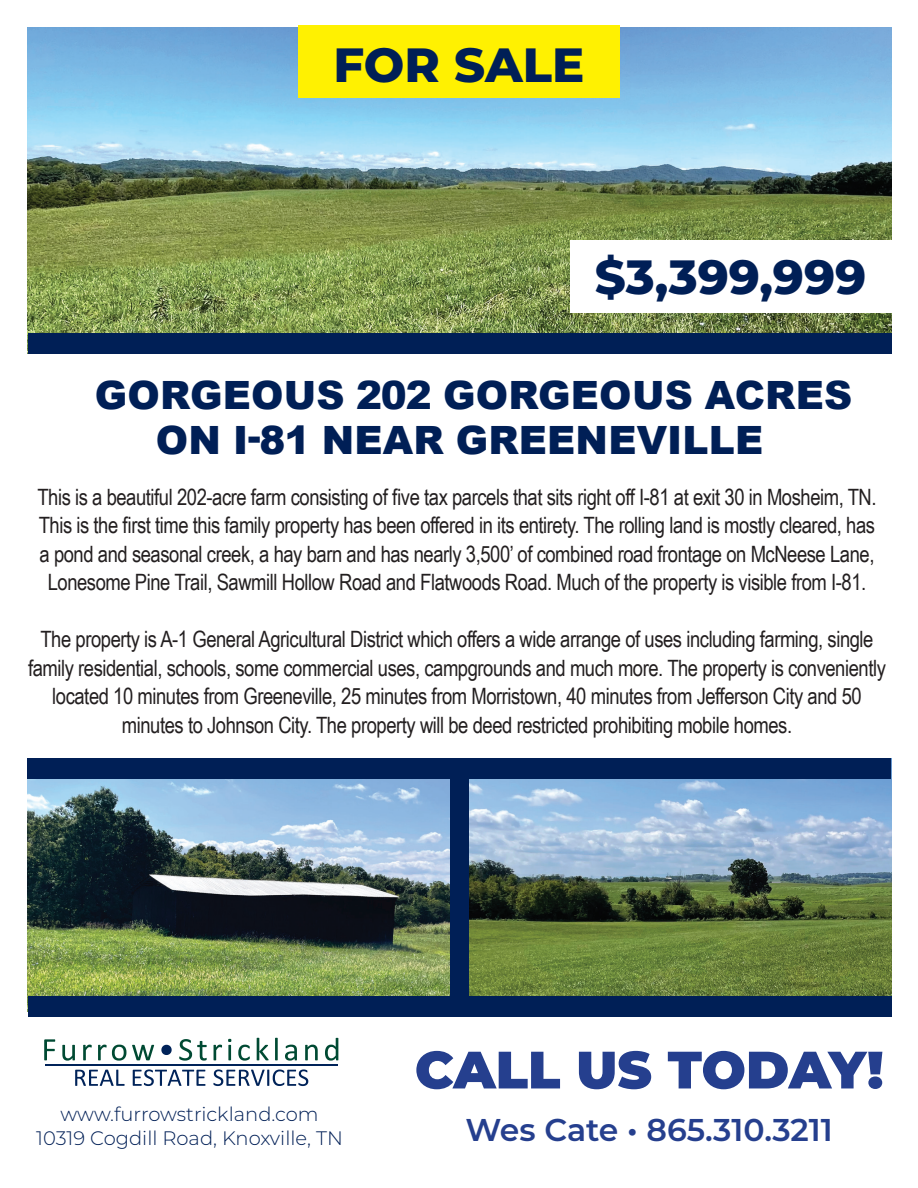
<style>
.page{position:relative;width:918px;height:1188px;background:#fff}
.page>*{position:absolute;margin:0;border:0;box-sizing:border-box;transform-origin:0 0}
.t1{font:900 52.5px "Montserrat";letter-spacing:-.005em;color:#253f8e}
.t2{font:800 48px "Montserrat";color:#001f56}
.t3{font:900 39px/45px "Arial";letter-spacing:.005em;color:#001f56}
.t4{font:600 31.5px "Montserrat";color:#253f8e}
.t5{font:22.5px/28.5px "Arial Narrow";letter-spacing:-.02em;color:#231f20;text-align:center}
.t6{font:300 19.5px/24px "Montserrat";color:#001f56;text-align:center}
</style>
<div class="page">
<img style="left:27px;top:27px;width:865px;height:327px">
<div style="left:28px;top:333px;width:864px;height:21px;background:#001f56"></div>
<svg style="left:44px;top:1039px;width:11px;height:21px"></svg>
<svg style="left:62px;top:1045px;width:13px;height:16px"></svg>
<svg style="left:83px;top:1045px;width:9px;height:15px"></svg>
<svg style="left:98px;top:1045px;width:28px;height:16px"></svg>
<svg style="left:132px;top:1045px;width:22px;height:15px"></svg>
<svg style="left:161px;top:1045px;width:11px;height:10px"></svg>
<svg style="left:179px;top:1039px;width:28px;height:22px"></svg>
<svg style="left:214px;top:1045px;width:8px;height:15px"></svg>
<svg style="left:228px;top:1039px;width:3px;height:21px"></svg>
<svg style="left:238px;top:1045px;width:12px;height:16px"></svg>
<svg style="left:257px;top:1038px;width:12px;height:22px"></svg>
<svg style="left:275px;top:1038px;width:3px;height:22px"></svg>
<svg style="left:285px;top:1045px;width:12px;height:16px"></svg>
<svg style="left:305px;top:1045px;width:13px;height:15px"></svg>
<svg style="left:325px;top:1038px;width:13px;height:23px"></svg>
<svg style="left:75px;top:1070px;width:50px;height:16px"></svg>
<svg style="left:133px;top:1069px;width:72px;height:17px"></svg>
<svg style="left:213px;top:1069px;width:95px;height:17px"></svg>
<hr style="left:45px;top:1064px;width:293px;height:1px;background:#002359">
<div style="left:570px;top:240px;width:322px;height:73px;background:#fff"></div>
<img style="left:28px;top:758px;width:864px;height:238px">
<div style="left:450px;top:758px;width:19px;height:253px;background:#001f56"></div>
<div style="left:27px;top:758px;width:864px;height:21px;background:#001f56"></div>
<div style="left:28px;top:996px;width:864px;height:20px;background:#001f56"></div>
<div style="left:298px;top:26px;width:322px;height:72px;background:#fff101"></div>
<h2 class="t2" style="left:333px;top:30px;width:252px">FOR SALE</h2>
<h2 class="t2" style="left:595px;top:241px;width:273px">$3,399,999</h2>
<h3 class="t3" style="left:156px;top:371px;width:698px;text-indent:-61px">GORGEOUS 202 GORGEOUS ACRES<br>ON I-81 NEAR GREENEVILLE</h3>
<p class="t5" style="left:37px;top:482px;width:841px">This is a beautiful 202-acre farm consisting of five tax parcels that sits right off I-81 at exit 30 in Mosheim, TN.<br>This is the first time this family property has been offered in its entirety. The rolling land is mostly cleared, has a pond and seasonal creek, a hay barn and has nearly 3,500’ of combined road frontage on McNeese Lane, Lonesome Pine Trail, Sawmill Hollow Road and Flatwoods Road. Much of the property is visible from I-81.</p>
<p class="t5" style="left:28px;top:624px;width:859px">The property is A-1 General Agricultural District which offers a wide arrange of uses including farming, single family residential, schools, some commercial uses, campgrounds and much more. The property is conveniently located 10 minutes from Greeneville, 25 minutes from Morristown, 40 minutes from Jefferson City and 50 minutes to Johnson City. The property will be deed restricted prohibiting mobile homes.</p>
<p class="t6" style="left:36px;top:1101px;width:308px">www.furrowstrickland.com<br>10319 Cogdill Road, Knoxville, TN</p>
<h1 class="t1" style="left:415px;top:1030px;width:470px">CALL US TODAY!</h1>
<h3 class="t4" style="left:466px;top:1108px;width:369px">Wes Cate • 865.310.3211</h3>
</div>
